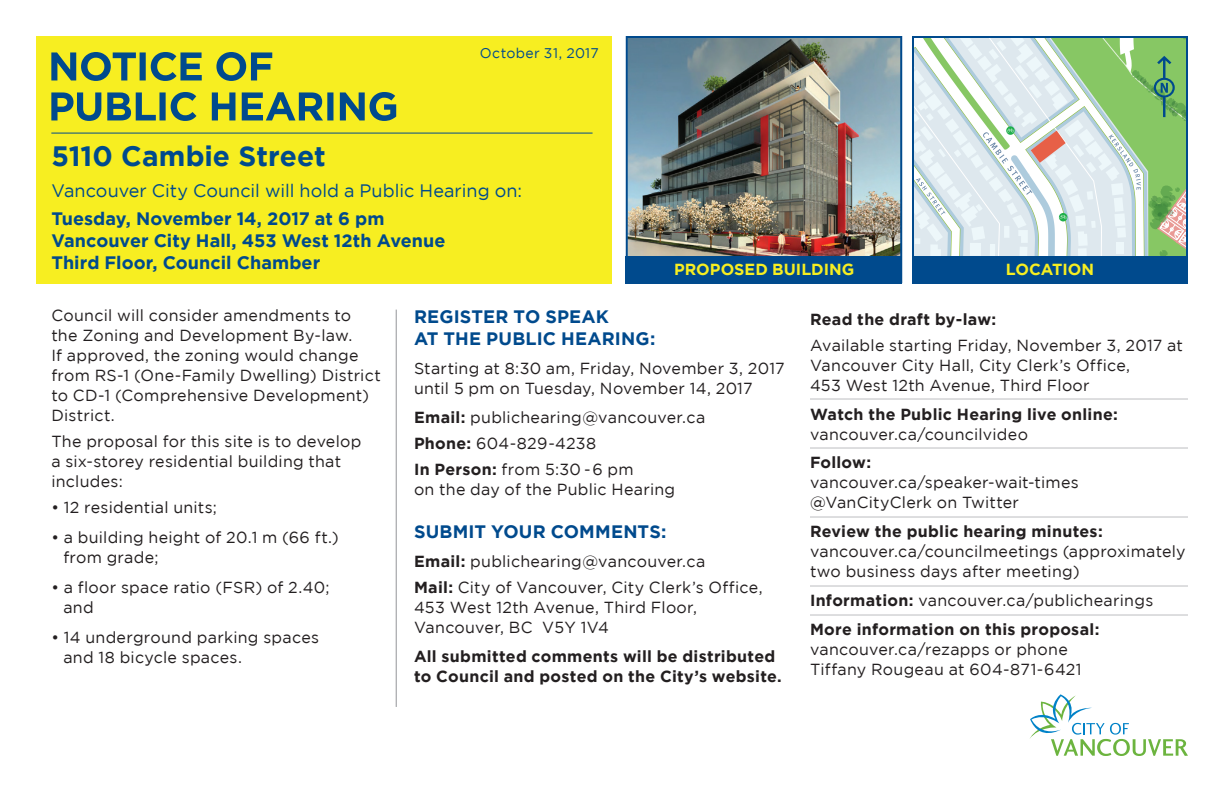
<style>
.page{position:relative;width:1224px;height:792px;background:#fff}
.page>*{position:absolute;margin:0;border:0;box-sizing:border-box;transform-origin:0 0}
.t1{font:700 28px "Gotham";color:#004a8d}
.t2{font:700 18px/22px "Gotham";letter-spacing:.005em;color:#004a8d}
.t3{font:18px "Gotham";color:#004a8d}
.t4{font:16px/20px "Gotham";letter-spacing:.015em;color:#231f20}
.t5{font:700 16px/29px "Gotham";letter-spacing:.02em;color:#231f20}
.t6{font:700 16px "Gotham";color:#f7ee21}
.t7{font:14px "Gotham";letter-spacing:.025em;color:#004a8d}
.s1{font-weight:700}
.s2{font-weight:400}
</style>
<div class="page">
<img style="left:629px;top:39px;width:270px;height:217px">
<div style="left:626px;top:36px;width:276px;height:247px;border:2px solid #004a8d"></div>
<div style="left:36px;top:36px;width:576px;height:247px;background:#f7ee21"></div>
<svg style="left:51px;top:92px;width:345px;height:29px"></svg>
<svg style="left:51px;top:52px;width:221px;height:29px"></svg>
<hr style="left:810px;top:399px;width:378px;height:1px;background:#bcbdc0">
<hr style="left:810px;top:448px;width:378px;height:1px;background:#bcbdc0">
<hr style="left:810px;top:517px;width:378px;height:1px;background:#bcbdc0">
<hr style="left:810px;top:586px;width:378px;height:1px;background:#bcbdc0">
<hr style="left:810px;top:615px;width:378px;height:1px;background:#bcbdc0">
<hr style="left:51px;top:133px;width:542px;height:1px;background:#004a8d">
<div style="left:626px;top:256px;width:276px;height:27px;background:#004a8d"></div>
<div style="left:912px;top:256px;width:276px;height:27px;background:#004a8d"></div>
<hr style="left:396px;top:310px;width:1px;height:397px;background:#939598">
<svg style="left:1030px;top:694px;width:158px;height:62px"></svg>
<svg style="left:913px;top:37px;width:275px;height:219px;background:#c3dbc7"></svg>
<p class="t7" style="left:480px;top:46px;width:120px">October 31, 2017</p>
<h1 class="t1" style="left:51px;top:140px;width:276px">5110 Cambie Street</h1>
<p class="t3" style="left:51px;top:180px;width:472px">Vancouver City Council will hold a Public Hearing on:</p>
<p class="t2" style="left:51px;top:207px;width:396px">Tuesday, November 14, 2017 at 6 pm<br>Vancouver City Hall, 453 West 12th Avenue<br>Third Floor, Council Chamber</p>
<p class="t4" style="left:51px;top:305px;width:331px">Council will consider amendments to the Zoning and Development By-law.<br>If approved, the zoning would change from RS-1 (One-Family Dwelling) District to CD-1 (Comprehensive Development)<br>District.</p>
<p class="t4" style="left:51px;top:431px;width:312px">The proposal for this site is to develop a six-storey residential building that includes:</p>
<p class="t4" style="left:51px;top:497px;width:167px">• 12 residential units;</p>
<p class="t4" style="left:63px;top:527px;width:277px;text-indent:-12px">• a building height of 20.1 m (66 ft.) from grade;</p>
<p class="t4" style="left:63px;top:577px;width:268px;text-indent:-12px">• a floor space ratio (FSR) of 2.40; and</p>
<p class="t4" style="left:63px;top:627px;width:257px;text-indent:-12px">• 14 underground parking spaces and 18 bicycle spaces.</p>
<p class="t6" style="left:674px;top:261px;width:182px">PROPOSED BUILDING</p>
<p class="t6" style="left:1006px;top:261px;width:90px">LOCATION</p>
<p class="t2" style="left:414px;top:305px;width:243px">REGISTER TO SPEAK<br>AT THE PUBLIC HEARING:</p>
<p class="t4" style="left:414px;top:358px;width:372px">Starting at 8:30 am, Friday, November 3, 2017 until 5 pm on Tuesday, November 14, 2017</p>
<p class="t4" style="left:414px;top:404px;width:293px;line-height:26px"><span class="s1">Email:</span> publichearing@vancouver.ca<br><span class="s1">Phone:</span> 604-829-4238<br><span class="s1">In Person:</span> from 5:30 - 6 pm</p>
<p class="t4" style="left:414px;top:479px;width:263px">on the day of the Public Hearing</p>
<p class="t2" style="left:414px;top:520px;width:254px">SUBMIT YOUR COMMENTS:</p>
<p class="t4" style="left:414px;top:548px;width:350px;line-height:26px"><span class="s1">Email:</span> publichearing@vancouver.ca<br><span class="s1">Mail:</span> City of Vancouver, City Clerk’s Office,</p>
<p class="t4" style="left:414px;top:597px;width:285px">453 West 12th Avenue, Third Floor,<br>Vancouver, BC V5Y 1V4</p>
<p class="t5" style="left:414px;top:646px;width:369px;line-height:20px">All submitted comments will be distributed to Council and posted on the City’s website.</p>
<p class="t5" style="left:810px;top:304px;width:188px">Read the draft by-law:</p>
<p class="t4" style="left:810px;top:335px;width:375px">Available starting Friday, November 3, 2017 at<br>Vancouver City Hall, City Clerk’s Office,<br>453 West 12th Avenue, Third Floor</p>
<p class="t5" style="left:810px;top:399px;width:309px">Watch the Public Hearing live online:</p>
<p class="t4" style="left:810px;top:424px;width:220px">vancouver.ca/councilvideo</p>
<p class="t5" style="left:810px;top:448px;width:63px">Follow:</p>
<p class="t4" style="left:810px;top:473px;width:270px">vancouver.ca/speaker-wait-times @VanCityClerk on Twitter</p>
<p class="t5" style="left:810px;top:517px;width:294px">Review the public hearing minutes:</p>
<p class="t4" style="left:810px;top:542px;width:377px">vancouver.ca/councilmeetings (approximately two business days after meeting)</p>
<p class="t5" style="left:810px;top:586px;width:345px">Information: <span class="s2">vancouver.ca/publichearings<br></span>More information on this proposal:</p>
<p class="t4" style="left:810px;top:640px;width:273px">vancouver.ca/rezapps or phone<br>Tiffany Rougeau at 604-871-6421</p>
</div>
